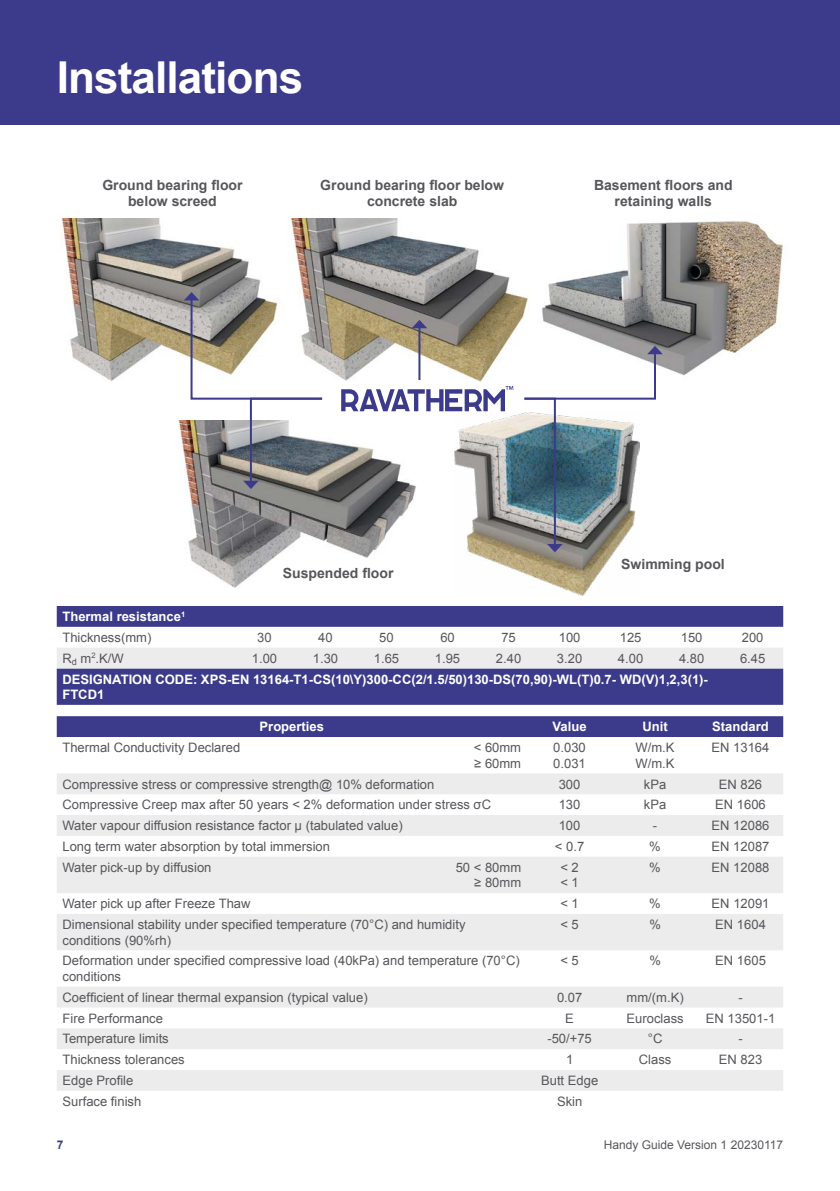
<style>
.page{position:relative;width:840px;height:1191px;background:#fff}
.page>*{position:absolute;margin:0;border:0;box-sizing:border-box;transform-origin:0 0}
.t1{font:700 44px "Arial";letter-spacing:-.02em;color:#fff}
.t2{font:700 14px/16px "Arial";color:#57565b;text-align:center}
.t3{font:13px/15.6px "Arial";color:#57565b}
.t4{font:700 13px/20.8px "Arial";color:#fff}
.t5{font:12px "Arial";color:#57565b}
.t6{font:700 12px "Arial";color:#3c3b8b}
.s1{font-weight:400;color:#57565b}
</style>
<div class="page">
<svg style="left:57px;top:606px;width:725px;height:99px;fill:#3c3b8b"></svg>
<div style="left:57px;top:647px;width:725px;height:21px;background:#ececec"></div>
<div style="left:57px;top:716px;width:725px;height:21px;background:#3c3b8b"></div>
<svg style="left:57px;top:773px;width:725px;height:317px;fill:#ececec"></svg>
<div style="left:0;top:0;width:839px;height:125px;background:#3c3b8b"></div>
<img style="left:541px;top:221px;width:243px;height:155px">
<img style="left:178px;top:421px;width:238px;height:167px">
<img style="left:454px;top:413px;width:160px;height:183px">
<img style="left:61px;top:218px;width:200px;height:162px">
<img style="left:287px;top:218px;width:242px;height:164px">
<svg style="left:341px;top:386px;width:172px;height:25px"></svg>
<img style="left:184px;top:292px;width:140px;height:197px">
<svg style="left:522px;top:346px;width:140px;height:206px"></svg>
<hr style="left:418px;top:327px;width:2px;height:53px;background:#3c3b8b">
<svg style="left:411px;top:320px;width:16px;height:8px"></svg>
<h1 class="t1" style="left:57px;top:48px;width:248px">Installations</h1>
<p class="t2" style="left:102px;top:177px;width:142px">Ground bearing floor below screed</p>
<p class="t2" style="left:320px;top:177px;width:185px">Ground bearing floor below concrete slab</p>
<p class="t2" style="left:593px;top:177px;width:140px">Basement floors and retaining walls</p>
<p class="t2" style="left:283px;top:565px;width:112px">Suspended floor</p>
<p class="t2" style="left:621px;top:557px;width:105px">Swimming pool</p>
<p class="t4" style="left:62px;top:606px;width:124px">Thermal resistance<sup>1<br></sup><span class="s1">Thickness(mm)</span></p>
<p class="t3" style="left:257px;top:629px;width:16px">30</p>
<p class="t3" style="left:318px;top:629px;width:16px">40</p>
<p class="t3" style="left:379px;top:629px;width:16px">50</p>
<p class="t3" style="left:440px;top:629px;width:16px">60</p>
<p class="t3" style="left:501px;top:629px;width:16px">75</p>
<p class="t3" style="left:558px;top:629px;width:23px">100</p>
<p class="t3" style="left:619px;top:629px;width:23px">125</p>
<p class="t3" style="left:680px;top:629px;width:23px">150</p>
<p class="t3" style="left:741px;top:629px;width:23px">200</p>
<p class="t3" style="left:62px;top:650px;width:63px">R<sub>d</sub> m<sup>2</sup>.K/W</p>
<p class="t3" style="left:252px;top:650px;width:27px">1.00</p>
<p class="t3" style="left:313px;top:650px;width:27px">1.30</p>
<p class="t3" style="left:373px;top:650px;width:27px">1.65</p>
<p class="t3" style="left:434px;top:650px;width:27px">1.95</p>
<p class="t3" style="left:495px;top:650px;width:27px">2.40</p>
<p class="t3" style="left:556px;top:650px;width:27px">3.20</p>
<p class="t3" style="left:617px;top:650px;width:27px">4.00</p>
<p class="t3" style="left:678px;top:650px;width:27px">4.80</p>
<p class="t3" style="left:739px;top:650px;width:27px">6.45</p>
<p class="t4" style="left:62px;top:671px;width:646px;line-height:15.6px">DESIGNATION CODE: XPS-EN 13164-T1-CS(10\Y)300-CC(2/1.5/50)130-DS(70,90)-WL(T)0.7- WD(V)1,2,3(1)-<br>FTCD1</p>
<p class="t4" style="left:259px;top:717px;width:66px">Properties</p>
<p class="t4" style="left:552px;top:717px;width:35px">Value</p>
<p class="t4" style="left:642px;top:717px;width:27px">Unit</p>
<p class="t4" style="left:712px;top:717px;width:58px">Standard</p>
<p class="t3" style="left:62px;top:740px;width:179px">Thermal Conductivity Declared</p>
<p class="t3" style="left:473px;top:740px;width:49px">&lt; 60mm ≥ 60mm</p>
<p class="t3" style="left:553px;top:740px;width:34px">0.030<br>0.031</p>
<p class="t3" style="left:635px;top:740px;width:40px">W/m.K<br>W/m.K</p>
<p class="t3" style="left:711px;top:740px;width:59px">EN 13164</p>
<p class="t3" style="left:62px;top:776px;width:373px">Compressive stress or compressive strength@ 10% deformation</p>
<p class="t3" style="left:558px;top:776px;width:23px">300</p>
<p class="t3" style="left:643px;top:776px;width:24px">kPa</p>
<p class="t3" style="left:718px;top:776px;width:45px">EN 826</p>
<p class="t3" style="left:62px;top:797px;width:430px">Compressive Creep max after 50 years &lt; 2% deformation under stress σC</p>
<p class="t3" style="left:558px;top:797px;width:23px">130</p>
<p class="t3" style="left:643px;top:797px;width:24px">kPa</p>
<p class="t3" style="left:714px;top:797px;width:52px">EN 1606</p>
<p class="t3" style="left:62px;top:818px;width:341px">Water vapour diffusion resistance factor μ (tabulated value)</p>
<p class="t3" style="left:558px;top:818px;width:23px">100</p>
<p class="t3" style="left:652px;top:818px;width:6px">-</p>
<p class="t3" style="left:711px;top:818px;width:59px">EN 12086</p>
<p class="t3" style="left:62px;top:838px;width:269px">Long term water absorption by total immersion</p>
<p class="t3" style="left:554px;top:838px;width:31px">&lt; 0.7</p>
<p class="t3" style="left:649px;top:838px;width:13px">%</p>
<p class="t3" style="left:711px;top:838px;width:59px">EN 12087</p>
<p class="t3" style="left:62px;top:859px;width:150px">Water pick-up by diffusion</p>
<p class="t3" style="left:455px;top:859px;width:67px;text-align:right">50 &lt; 80mm ≥ 80mm</p>
<p class="t3" style="left:560px;top:859px;width:20px">&lt; 2 &lt; 1</p>
<p class="t3" style="left:649px;top:859px;width:13px">%</p>
<p class="t3" style="left:711px;top:859px;width:59px">EN 12088</p>
<p class="t3" style="left:62px;top:896px;width:189px">Water pick up after Freeze Thaw</p>
<p class="t3" style="left:560px;top:896px;width:20px">&lt; 1</p>
<p class="t3" style="left:649px;top:896px;width:13px">%</p>
<p class="t3" style="left:711px;top:896px;width:59px">EN 12091</p>
<p class="t3" style="left:62px;top:916px;width:404px">Dimensional stability under specified temperature (70°C) and humidity conditions (90%rh)</p>
<p class="t3" style="left:560px;top:916px;width:20px">&lt; 5</p>
<p class="t3" style="left:649px;top:916px;width:13px">%</p>
<p class="t3" style="left:714px;top:916px;width:52px">EN 1604</p>
<p class="t3" style="left:62px;top:953px;width:458px">Deformation under specified compressive load (40kPa) and temperature (70°C) conditions</p>
<p class="t3" style="left:560px;top:953px;width:20px">&lt; 5</p>
<p class="t3" style="left:649px;top:953px;width:13px">%</p>
<p class="t3" style="left:714px;top:953px;width:52px">EN 1605</p>
<p class="t3" style="left:62px;top:989px;width:306px">Coefficient of linear thermal expansion (typical value)</p>
<p class="t3" style="left:556px;top:989px;width:27px">0.07</p>
<p class="t3" style="left:626px;top:989px;width:59px">mm/(m.K)</p>
<p class="t3" style="left:738px;top:989px;width:6px">-</p>
<p class="t3" style="left:62px;top:1010px;width:102px">Fire Performance</p>
<p class="t3" style="left:565px;top:1010px;width:10px">E</p>
<p class="t3" style="left:626px;top:1010px;width:59px">Euroclass</p>
<p class="t3" style="left:705px;top:1010px;width:71px">EN 13501-1</p>
<p class="t3" style="left:62px;top:1031px;width:108px">Temperature limits</p>
<p class="t3" style="left:547px;top:1031px;width:46px">-50/+75</p>
<p class="t3" style="left:647px;top:1031px;width:16px">°C</p>
<p class="t3" style="left:738px;top:1031px;width:6px">-</p>
<p class="t3" style="left:62px;top:1052px;width:124px">Thickness tolerances</p>
<p class="t3" style="left:565px;top:1052px;width:9px">1</p>
<p class="t3" style="left:638px;top:1052px;width:34px">Class</p>
<p class="t3" style="left:718px;top:1052px;width:45px">EN 823</p>
<p class="t3" style="left:62px;top:1072px;width:72px">Edge Profile</p>
<p class="t3" style="left:540px;top:1072px;width:59px">Butt Edge</p>
<p class="t3" style="left:62px;top:1093px;width:80px">Surface finish</p>
<p class="t3" style="left:556px;top:1093px;width:27px">Skin</p>
<p class="t6" style="left:57px;top:1136px;width:8px">7</p>
<p class="t5" style="left:603px;top:1136px;width:181px">Handy Guide Version 1 20230117</p>
</div>
